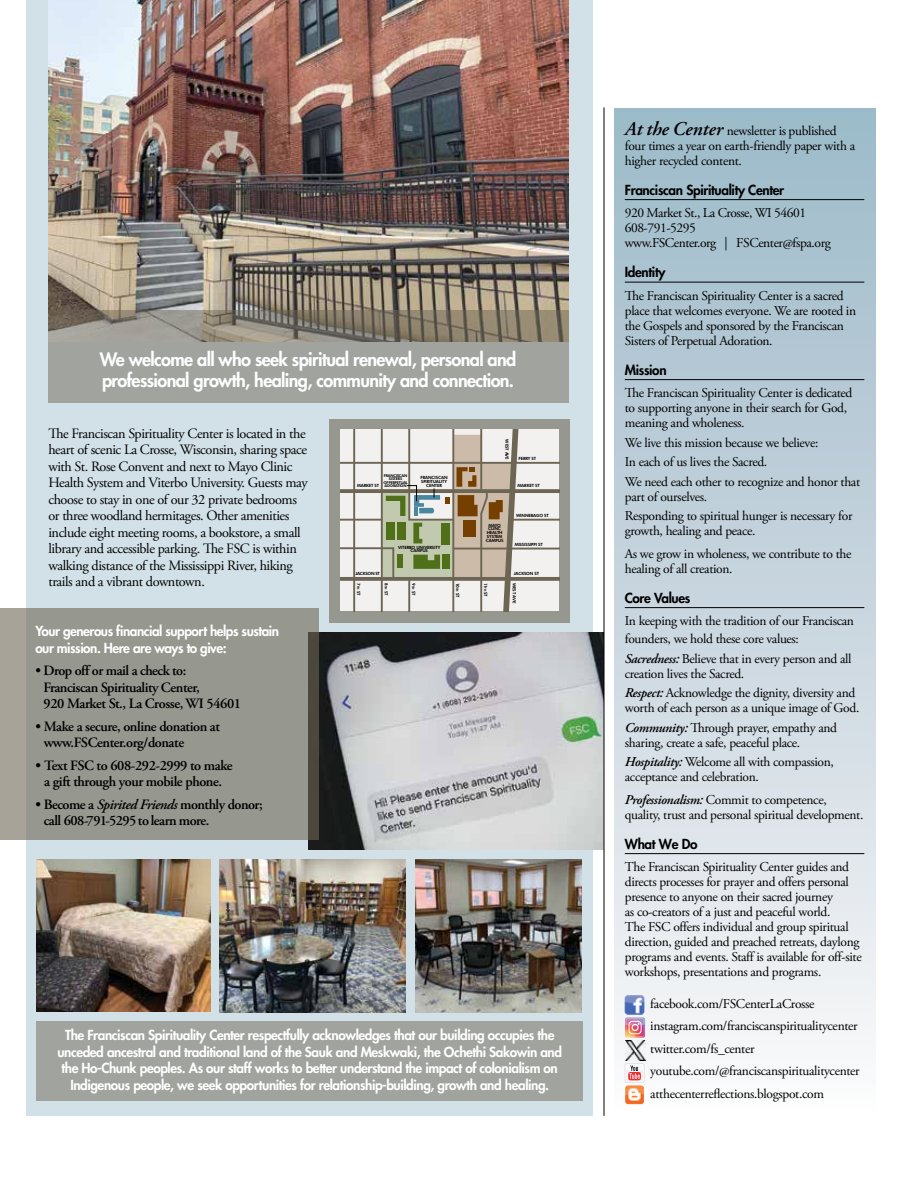
<style>
.page{position:relative;width:918px;height:1188px;background:#fff}
.page>*{position:absolute;margin:0;border:0;box-sizing:border-box;transform-origin:0 0}
.t1{font:800 18px/21px "Futura Std";letter-spacing:-.035em;color:#fff}
.t2{font:14.25px/16.5px "Adobe Garamond Pro";letter-spacing:-.03em;color:#000}
.t3{font:600 14.25px/16.5px "Adobe Garamond Pro";letter-spacing:-.03em;color:#000}
.t4{font:13.5px/15px "Adobe Garamond Pro";letter-spacing:-.025em;color:#000}
.t5{font:800 13.5px/16.5px "Futura Std";letter-spacing:-.03em;color:#fff;text-align:center}
.t6{font:800 13.5px "Futura Std";letter-spacing:-.025em;color:#000}
.t7{font:800 4.35px/3.9px "Futura BT";letter-spacing:-.03em;color:#000;text-align:center}
.t8{font:800 4.35px "Futura BT";letter-spacing:-.06em;color:#000}
.t9{font:800 3.9px/3.3px "Futura BT";letter-spacing:-.06em;color:#000;text-align:center}
.s1{font-style:italic}
.s2{font-size:3px}
.s3{font-weight:600;font-style:italic;font-size:19.5px}
.s4{font-weight:600;font-style:italic}
</style>
<div class="page">
<div style="left:27px;top:0;width:566px;height:1116px;background:#d2e1e7"></div>
<img style="left:309px;top:633px;width:295px;height:217px">
<img style="left:48px;top:0;width:521px;height:310px">
<div style="left:614px;top:108px;width:261px;height:1008px;background:linear-gradient(to bottom,#9bb7c7,#faf8fa)"></div>
<hr style="left:625px;top:199px;width:239px;height:1px;background:#000">
<hr style="left:625px;top:282px;width:239px;height:1px;background:#000">
<hr style="left:625px;top:379px;width:239px;height:1px;background:#000">
<hr style="left:625px;top:607px;width:239px;height:1px;background:#000">
<hr style="left:625px;top:853px;width:239px;height:1px;background:#000">
<div style="left:329px;top:419px;width:240px;height:204px;background:#96978f"></div>
<div style="left:340px;top:430px;width:219px;height:181px;background:#f2f1f0"></div>
<svg style="left:522px;top:489px;width:37px;height:4px"></svg>
<hr style="left:340px;top:462px;width:219px;height:2px;background:#6e6655">
<svg style="left:522px;top:577px;width:37px;height:4px"></svg>
<hr style="left:453px;top:548px;width:106px;height:2px;background:#6e6655">
<hr style="left:511px;top:519px;width:48px;height:2px;background:#6e6655">
<svg style="left:340px;top:430px;width:182px;height:181px"></svg>
<img style="left:220px;top:859px;width:186px;height:153px">
<img style="left:415px;top:859px;width:166px;height:153px">
<svg style="left:48px;top:310px;width:521px;height:93px;background:#97978f"></svg>
<img style="left:37px;top:859px;width:174px;height:153px">
<div style="left:37px;top:1022px;width:546px;height:79px;background:#a0a39e"></div>
<div style="left:0;top:608px;width:319px;height:232px;background:linear-gradient(to right,#9f9f96,#8b8c84)"></div>
<img style="left:625px;top:995px;width:19px;height:20px">
<img style="left:626px;top:1041px;width:19px;height:20px">
<img style="left:625px;top:1085px;width:19px;height:19px">
<svg style="left:625px;top:1063px;width:19px;height:20px"></svg>
<svg style="left:625px;top:1018px;width:20px;height:20px"></svg>
<hr style="left:604px;top:107px;width:1px;height:1009px;background:#000">
<h1 class="t1" style="left:100px;top:349px;width:418px">We welcome all who seek spiritual renewal, personal and professional growth, healing, community and connection.</h1>
<p class="t2" style="left:48px;top:426px;width:261px">The Franciscan Spirituality Center is located in the heart of scenic La Crosse, Wisconsin, sharing space with St. Rose Convent and next to Mayo Clinic Health System and Viterbo University. Guests may choose to stay in one of our 32 private bedrooms or three woodland hermitages. Other amenities include eight meeting rooms, a bookstore, a small library and accessible parking. The FSC is within walking distance of the Mississippi River, hiking trails and a vibrant downtown.</p>
<p class="t5" style="left:35px;top:623px;width:245px;text-align:left">Your generous financial support helps sustain our mission. Here are ways to give:</p>
<p class="t3" style="left:44px;top:663px;width:199px;text-indent:-8px">• Drop off or mail a check to:<br>Franciscan Spirituality Center,<br>920 Market St., La Crosse, WI 54601</p>
<p class="t3" style="left:44px;top:718px;width:178px;text-indent:-8px">• Make a secure, online donation at www.FSCenter.org/donate</p>
<p class="t3" style="left:35px;top:757px;width:199px;text-align:center">• Text FSC to 608-292-2999 to make a gift through your mobile phone.</p>
<p class="t3" style="left:44px;top:796px;width:221px;text-indent:-8px">• Become a <span class="s1">Spirited Friends</span> monthly donor; call 608-791-5295 to learn more.</p>
<p class="t7" style="left:509px;top:439px;width:22px;rotate:90deg">WEST AVE</p>
<p class="t7" style="left:519px;top:456px;width:19px">FERRY ST</p>
<p class="t9" style="left:383px;top:474px;width:26px">FRANCISCAN<br>SISTERS<br>OF PERPETUAL<br>ADORATION</p>
<p class="t7" style="left:420px;top:476px;width:29px">FRANCISCAN<br>SPIRITUALITY<br>CENTER</p>
<p class="t7" style="left:357px;top:484px;width:24px">MARKET ST</p>
<p class="t7" style="left:518px;top:484px;width:24px">MARKET ST</p>
<p class="t7" style="left:398px;top:545px;width:44px">VITERBO UNIVERSITY<br>CAMPUS</p>
<p class="t7" style="left:486px;top:523px;width:19px">MAYO<br>CLINC<br>HEALTH<br>SYSTEM<br>CAMPUS</p>
<p class="t7" style="left:516px;top:514px;width:34px">WINNEBAGO ST</p>
<p class="t7" style="left:515px;top:542px;width:30px">MISSISSIPPI ST</p>
<p class="t8" style="left:356px;top:571px;width:26px">JACKSON ST</p>
<p class="t7" style="left:514px;top:571px;width:27px">JACKSON ST</p>
<p class="t7" style="left:361px;top:583px;width:14px;rotate:90deg">7<span class="s2">TH</span> ST</p>
<p class="t7" style="left:516px;top:583px;width:22px;rotate:90deg">WEST AVE</p>
<p class="t7" style="left:388px;top:583px;width:14px;rotate:90deg">8<span class="s2">TH</span> ST</p>
<p class="t7" style="left:416px;top:583px;width:14px;rotate:90deg">9<span class="s2">TH</span> ST</p>
<p class="t7" style="left:460px;top:583px;width:16px;rotate:90deg">10<span class="s2">TH</span> ST</p>
<p class="t7" style="left:488px;top:583px;width:15px;rotate:90deg">11<span class="s2">TH</span> ST</p>
<p class="t5" style="left:57px;top:1027px;width:506px">The Franciscan Spirituality Center respectfully acknowledges that our building occupies the unceded ancestral and traditional land of the Sauk and Meskwaki, the Ochethi Sakowin and the Ho-Chunk peoples. As our staff works to better understand the impact of colonialism on Indigenous people, we seek opportunities for relationship-building, growth and healing.</p>
<p class="t4" style="left:625px;top:123px;width:232px"><span class="s3">At the Center</span> newsletter is published four times a year on earth-friendly paper with a higher recycled content.</p>
<p class="t6" style="left:625px;top:181px;width:161px">Franciscan Spirituality Center</p>
<p class="t4" style="left:625px;top:206px;width:207px">920 Market St., La Crosse, WI 54601<br>608-791-5295<br>www.FSCenter.org | FSCenter@fspa.org</p>
<p class="t6" style="left:625px;top:264px;width:42px">Identity</p>
<p class="t4" style="left:625px;top:288px;width:233px">The Franciscan Spirituality Center is a sacred place that welcomes everyone. We are rooted in the Gospels and sponsored by the Franciscan Sisters of Perpetual Adoration.</p>
<p class="t6" style="left:625px;top:361px;width:43px">Mission</p>
<p class="t4" style="left:625px;top:386px;width:229px">The Franciscan Spirituality Center is dedicated to supporting anyone in their search for God, meaning and wholeness.</p>
<p class="t4" style="left:625px;top:433px;width:237px;line-height:19.5px">We live this mission because we believe:<br>In each of us lives the Sacred.<br>We need each other to recognize and honor that</p>
<p class="t4" style="left:625px;top:487px;width:229px;line-height:19.5px">part of ourselves.<br>Responding to spiritual hunger is necessary for</p>
<p class="t4" style="left:625px;top:520px;width:228px;line-height:22.5px">growth, healing and peace.<br>As we grow in wholeness, we contribute to the</p>
<p class="t4" style="left:625px;top:561px;width:109px">healing of all creation.</p>
<p class="t6" style="left:625px;top:589px;width:67px">Core Values</p>
<p class="t4" style="left:625px;top:612px;width:231px;line-height:18px">In keeping with the tradition of our Franciscan founders, we hold these core values:</p>
<p class="t4" style="left:625px;top:651px;width:228px"><span class="s4">Sacredness:</span> Believe that in every person and all creation lives the Sacred.</p>
<p class="t4" style="left:625px;top:686px;width:236px"><span class="s4">Respect:</span> Acknowledge the dignity, diversity and worth of each person as a unique image of God.</p>
<p class="t4" style="left:625px;top:720px;width:214px"><span class="s4">Community:</span> Through prayer, empathy and sharing, create a safe, peaceful place.</p>
<p class="t4" style="left:625px;top:755px;width:211px"><span class="s4">Hospitality:</span> Welcome all with compassion, acceptance and celebration.</p>
<p class="t4" style="left:625px;top:792px;width:240px"><span class="s4">Professionalism:</span> Commit to competence, quality, trust and personal spiritual development.</p>
<p class="t6" style="left:625px;top:835px;width:74px">What We Do</p>
<p class="t4" style="left:625px;top:860px;width:238px">The Franciscan Spirituality Center guides and directs processes for prayer and offers personal presence to anyone on their sacred journey<br>as co-creators of a just and peaceful world.<br>The FSC offers individual and group spiritual direction, guided and preached retreats, daylong programs and events. Staff is available for off-site workshops, presentations and programs.</p>
<p class="t4" style="left:650px;top:993px;width:211px;line-height:22.5px">facebook.com/FSCenterLaCrosse instagram.com/franciscanspiritualitycenter twitter.com/fs_center youtube.com/@franciscanspiritualitycenter atthecenterreflections.blogspot.com</p>
</div>
